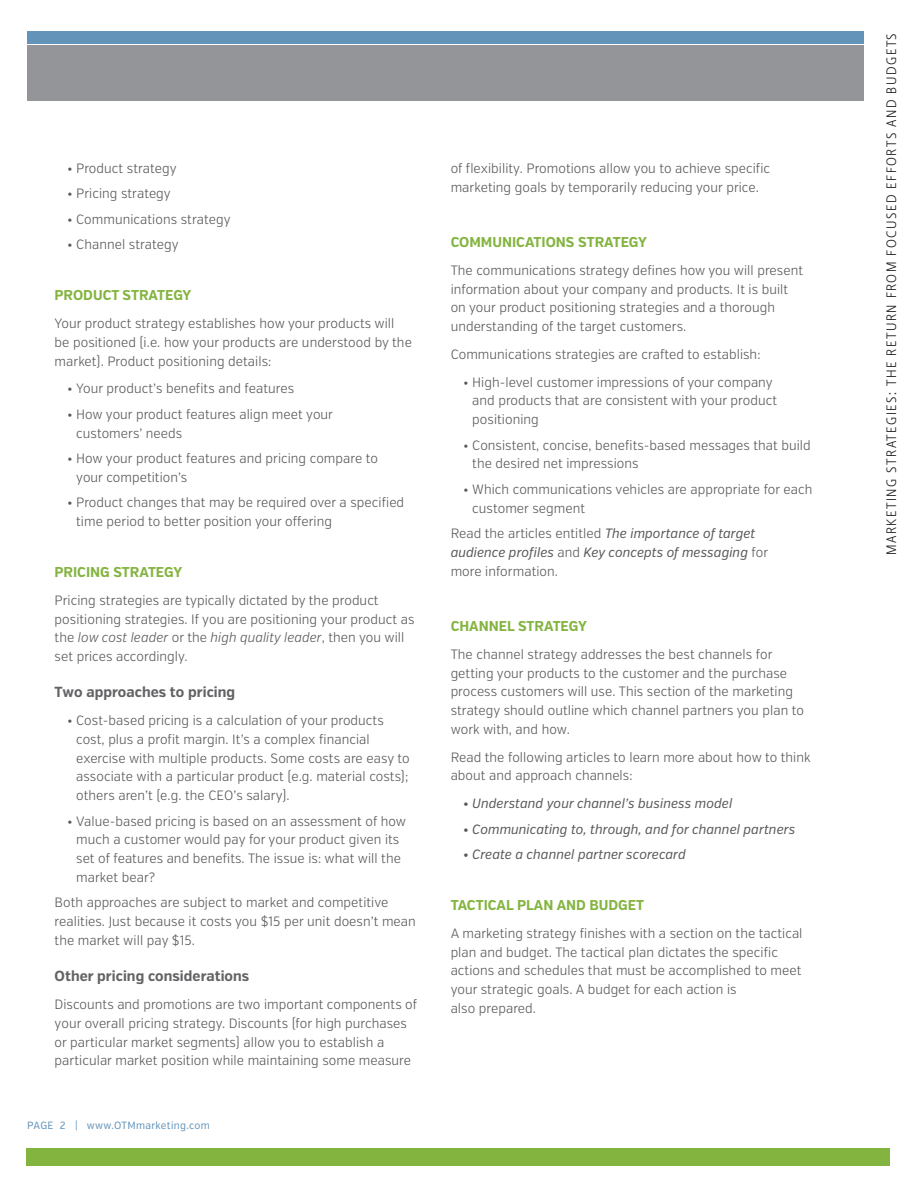
<style>
.page{position:relative;width:918px;height:1188px;background:#fff}
.page>*{position:absolute;margin:0;border:0;box-sizing:border-box;transform-origin:0 0}
.t1{font:700 14.7px "Verb Cond";letter-spacing:.005em;color:#636366}
.t2{font:700 14.25px "Verb Cond";color:#84b440}
.t3{font:300 13.5px/18.8px "Verb Cond";letter-spacing:.005em;color:#57585a}
.t4{font:italic 13.5px/18.8px "Verb Cond";letter-spacing:.005em;color:#57585a}
.t5{font:300 13.5px "Stalemate";letter-spacing:.11em;color:#231f20}
.t6{font:10.5px "Verb Cond";letter-spacing:.03em;color:#6393b9}
.s1{font-style:italic}
.s2{font-weight:300;font-style:normal}
</style>
<div class="page">
<div style="left:26px;top:1148px;width:864px;height:17px;background:#84b440"></div>
<div style="left:28px;top:45px;width:836px;height:55px;background:#939598"></div>
<div style="left:28px;top:31px;width:836px;height:12px;background:#6393b9"></div>
<p class="t3" style="left:67px;top:159px;width:111px">• Product strategy</p>
<p class="t3" style="left:67px;top:184px;width:105px">• Pricing strategy</p>
<p class="t3" style="left:67px;top:210px;width:165px">• Communications strategy</p>
<p class="t3" style="left:67px;top:235px;width:113px">• Channel strategy</p>
<p class="t2" style="left:55px;top:287px;width:138px">PRODUCT STRATEGY</p>
<p class="t3" style="left:55px;top:314px;width:359px">Your product strategy establishes how your products will be positioned (i.e. how your products are understood by the market). Product positioning details:</p>
<p class="t3" style="left:67px;top:379px;width:228px">• Your product’s benefits and features</p>
<p class="t3" style="left:76px;top:405px;width:258px;text-indent:-9px">• How your product features align meet your customers’ needs</p>
<p class="t3" style="left:76px;top:449px;width:303px;text-indent:-9px">• How your product features and pricing compare to your competition’s</p>
<p class="t3" style="left:76px;top:493px;width:330px;text-indent:-9px">• Product changes that may be required over a specified time period to better position your offering</p>
<p class="t2" style="left:55px;top:563px;width:129px">PRICING STRATEGY</p>
<p class="t3" style="left:55px;top:591px;width:361px">Pricing strategies are typically dictated by the product positioning strategies. If you are positioning your product as the <span class="s1">low cost leader</span> or the <span class="s1">high quality leader</span>, then you will set prices accordingly.</p>
<p class="t1" style="left:55px;top:683px;width:182px">Two approaches to pricing</p>
<p class="t3" style="left:76px;top:711px;width:335px;text-indent:-9px">• Cost-based pricing is a calculation of your products cost, plus a profit margin. It’s a complex financial exercise with multiple products. Some costs are easy to associate with a particular product (e.g. material costs); others aren’t (e.g. the CEO’s salary).</p>
<p class="t3" style="left:76px;top:812px;width:331px;text-indent:-9px">• Value-based pricing is based on an assessment of how much a customer would pay for your product given its set of features and benefits. The issue is: what will the market bear?</p>
<p class="t3" style="left:55px;top:894px;width:363px">Both approaches are subject to market and competitive realities. Just because it costs you $15 per unit doesn’t mean the market will pay $15.</p>
<p class="t1" style="left:55px;top:967px;width:196px">Other pricing considerations</p>
<p class="t3" style="left:55px;top:995px;width:364px">Discounts and promotions are two important components of your overall pricing strategy. Discounts (for high purchases or particular market segments) allow you to establish a particular market position while maintaining some measure</p>
<p class="t6" style="left:27px;top:1119px;width:184px">PAGE 2 | www.OTMmarketing.com</p>
<p class="t3" style="left:451px;top:159px;width:321px">of flexibility. Promotions allow you to achieve specific marketing goals by temporarily reducing your price.</p>
<p class="t2" style="left:451px;top:233px;width:198px">COMMUNICATIONS STRATEGY</p>
<p class="t3" style="left:451px;top:261px;width:354px">The communications strategy defines how you will present information about your company and products. It is built on your product positioning strategies and a thorough understanding of the target customers.</p>
<p class="t3" style="left:451px;top:345px;width:311px">Communications strategies are crafted to establish:</p>
<p class="t3" style="left:472px;top:373px;width:306px;text-indent:-9px">• High-level customer impressions of your company and products that are consistent with your product positioning</p>
<p class="t3" style="left:472px;top:436px;width:340px;text-indent:-9px">• Consistent, concise, benefits-based messages that build the desired net impressions</p>
<p class="t3" style="left:472px;top:480px;width:342px;text-indent:-9px">• Which communications vehicles are appropriate for each customer segment</p>
<p class="t4" style="left:451px;top:524px;width:319px"><span class="s2">Read the articles entitled</span> The importance of target audience profiles <span class="s2">and</span> Key concepts of messaging <span class="s2">for more information.</span></p>
<p class="t2" style="left:451px;top:617px;width:138px">CHANNEL STRATEGY</p>
<p class="t3" style="left:451px;top:645px;width:355px">The channel strategy addresses the best channels for getting your products to the customer and the purchase process customers will use. This section of the marketing strategy should outline which channel partners you plan to work with, and how.</p>
<p class="t3" style="left:451px;top:748px;width:361px">Read the following articles to learn more about how to think about and approach channels:</p>
<p class="t4" style="left:463px;top:794px;width:271px">• Understand your channel’s business model</p>
<p class="t4" style="left:463px;top:820px;width:334px">• Communicating to, through, and for channel partners</p>
<p class="t4" style="left:463px;top:845px;width:224px">• Create a channel partner scorecard</p>
<p class="t2" style="left:451px;top:896px;width:195px">TACTICAL PLAN AND BUDGET</p>
<p class="t3" style="left:451px;top:924px;width:353px">A marketing strategy finishes with a section on the tactical plan and budget. The tactical plan dictates the specific actions and schedules that must be accomplished to meet your strategic goals. A budget for each action is<br>also prepared.</p>
<p class="t5" style="left:884px;top:555px;width:524px;rotate:-90deg">MARKETING STRATEGIES: THE RETURN FROM FOCUSED EFFORTS AND BUDGETS</p>
</div>
